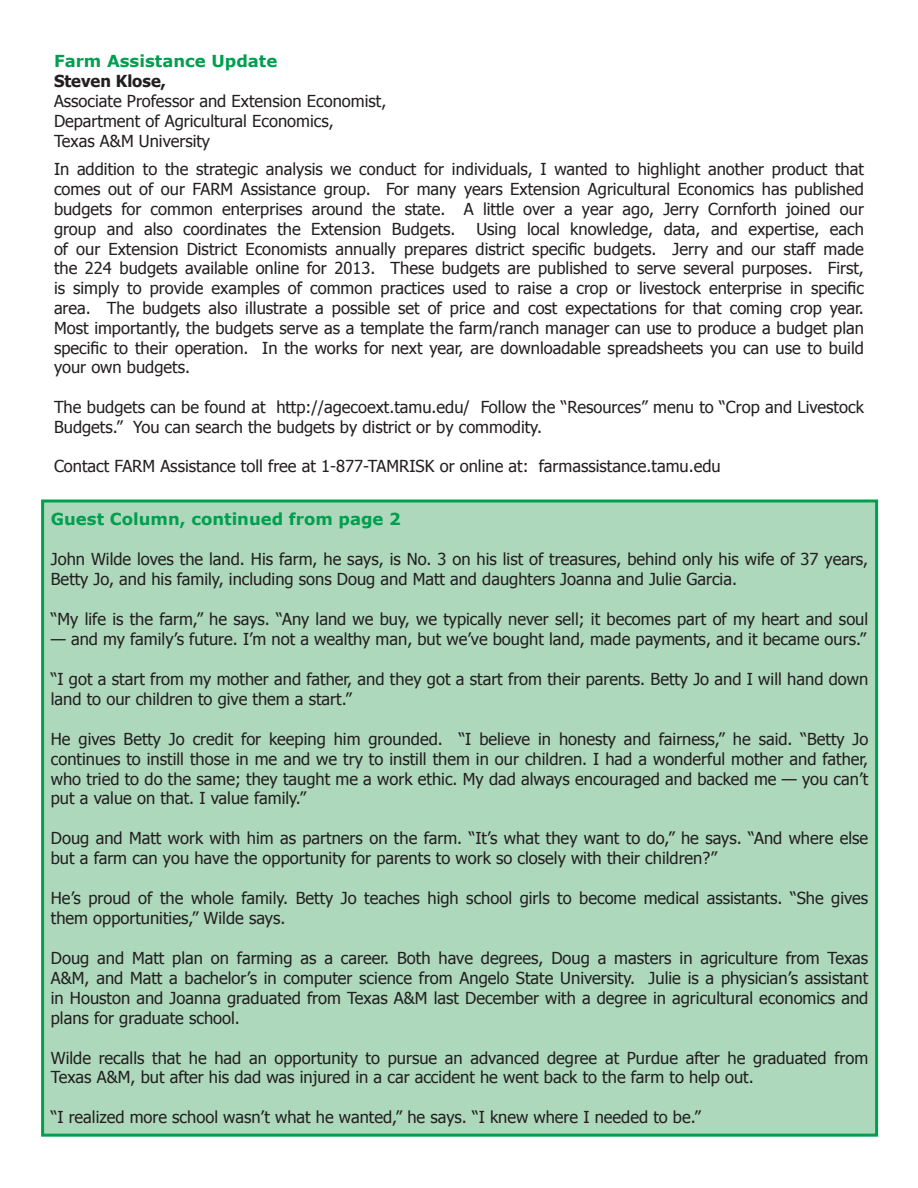
<style>
.page{position:relative;width:918px;height:1188px;background:#fff}
.page>*{position:absolute;margin:0;border:0;box-sizing:border-box;transform-origin:0 0}
.t1{font:16.5px/19.8px "Tahoma";color:#231f20}
.t2{font:700 16.5px "Verdana";color:#009f4f}
.t3{font:700 16.5px "Tahoma";color:#231f20}
</style>
<div class="page">
<div style="left:43px;top:501px;width:834px;height:634px;background:#aed8bb"></div>
<div style="left:41px;top:500px;width:837px;height:637px;border:3px solid #009f4f"></div>
<p class="t2" style="left:54px;top:50px;width:225px">Farm Assistance Update</p>
<p class="t3" style="left:54px;top:70px;width:113px">Steven Klose,</p>
<p class="t1" style="left:54px;top:90px;width:334px">Associate Professor and Extension Economist,</p>
<p class="t1" style="left:54px;top:110px;width:281px">Department of Agricultural Economics,<br>Texas A&amp;M University</p>
<p class="t1" style="left:54px;top:159px;width:811px;text-align:justify">In addition to the strategic analysis we conduct for individuals, I wanted to highlight another product that comes out of our FARM Assistance group. For many years Extension Agricultural Economics has published budgets for common enterprises around the state. A little over a year ago, Jerry Cornforth joined our group and also coordinates the Extension Budgets.</p>
<p class="t1" style="left:54px;top:218px;width:812px;text-align:justify;text-indent:422px">Using local knowledge, data, and expertise, each of our Extension District Economists annually prepares district specific budgets. Jerry and our staff made the 224 budgets available online for 2013. These budgets are published to serve several purposes. First, is simply to provide examples of common practices used to raise a crop or livestock enterprise in specific area. The budgets also illustrate a possible set of price and cost expectations for that coming crop year.<br>Most importantly, the budgets serve as a template the farm/ranch manager can use to produce a budget plan specific to their operation. In the works for next year, are downloadable spreadsheets you can use to build your own budgets.</p>
<p class="t1" style="left:54px;top:396px;width:811px">The budgets can be found at http://agecoext.tamu.edu/ Follow the “Resources” menu to “Crop and Livestock<br>Budgets.” You can search the budgets by district or by commodity.</p>
<p class="t1" style="left:54px;top:456px;width:668px">Contact FARM Assistance toll free at 1-877-TAMRISK or online at: farmassistance.tamu.edu</p>
<p class="t2" style="left:51px;top:508px;width:352px">Guest Column, continued from page 2</p>
<p class="t1" style="left:51px;top:549px;width:819px">John Wilde loves the land. His farm, he says, is No. 3 on his list of treasures, behind only his wife of 37 years,<br>Betty Jo, and his family, including sons Doug and Matt and daughters Joanna and Julie Garcia.</p>
<p class="t1" style="left:51px;top:609px;width:819px">“My life is the farm,” he says. “Any land we buy, we typically never sell; it becomes part of my heart and soul</p>
<p class="t1" style="left:51px;top:628px;width:817px">— and my family’s future. I’m not a wealthy man, but we’ve bought land, made payments, and it became ours.”</p>
<p class="t1" style="left:51px;top:668px;width:819px">“I got a start from my mother and father, and they got a start from their parents. Betty Jo and I will hand down land to our children to give them a start.”</p>
<p class="t1" style="left:51px;top:728px;width:819px;text-align:justify">He gives Betty Jo credit for keeping him grounded. “I believe in honesty and fairness,” he said. “Betty Jo continues to instill those in me and we try to instill them in our children. I had a wonderful mother and father, who tried to do the same; they taught me a work ethic. My dad always encouraged and backed me — you can’t put a value on that. I value family.”</p>
<p class="t1" style="left:51px;top:828px;width:819px">Doug and Matt work with him as partners on the farm. “It’s what they want to do,” he says. “And where else but a farm can you have the opportunity for parents to work so closely with their children?”</p>
<p class="t1" style="left:51px;top:888px;width:819px">He’s proud of the whole family. Betty Jo teaches high school girls to become medical assistants. “She gives them opportunities,” Wilde says.</p>
<p class="t1" style="left:51px;top:947px;width:819px;text-align:justify">Doug and Matt plan on farming as a career. Both have degrees, Doug a masters in agriculture from Texas A&amp;M, and Matt a bachelor’s in computer science from Angelo State University. Julie is a physician’s assistant in Houston and Joanna graduated from Texas A&amp;M last December with a degree in agricultural economics and plans for graduate school.</p>
<p class="t1" style="left:51px;top:1047px;width:819px">Wilde recalls that he had an opportunity to pursue an advanced degree at Purdue after he graduated from<br>Texas A&amp;M, but after his dad was injured in a car accident he went back to the farm to help out.</p>
<p class="t1" style="left:51px;top:1107px;width:651px">“I realized more school wasn’t what he wanted,” he says. “I knew where I needed to be.”</p>
</div>
